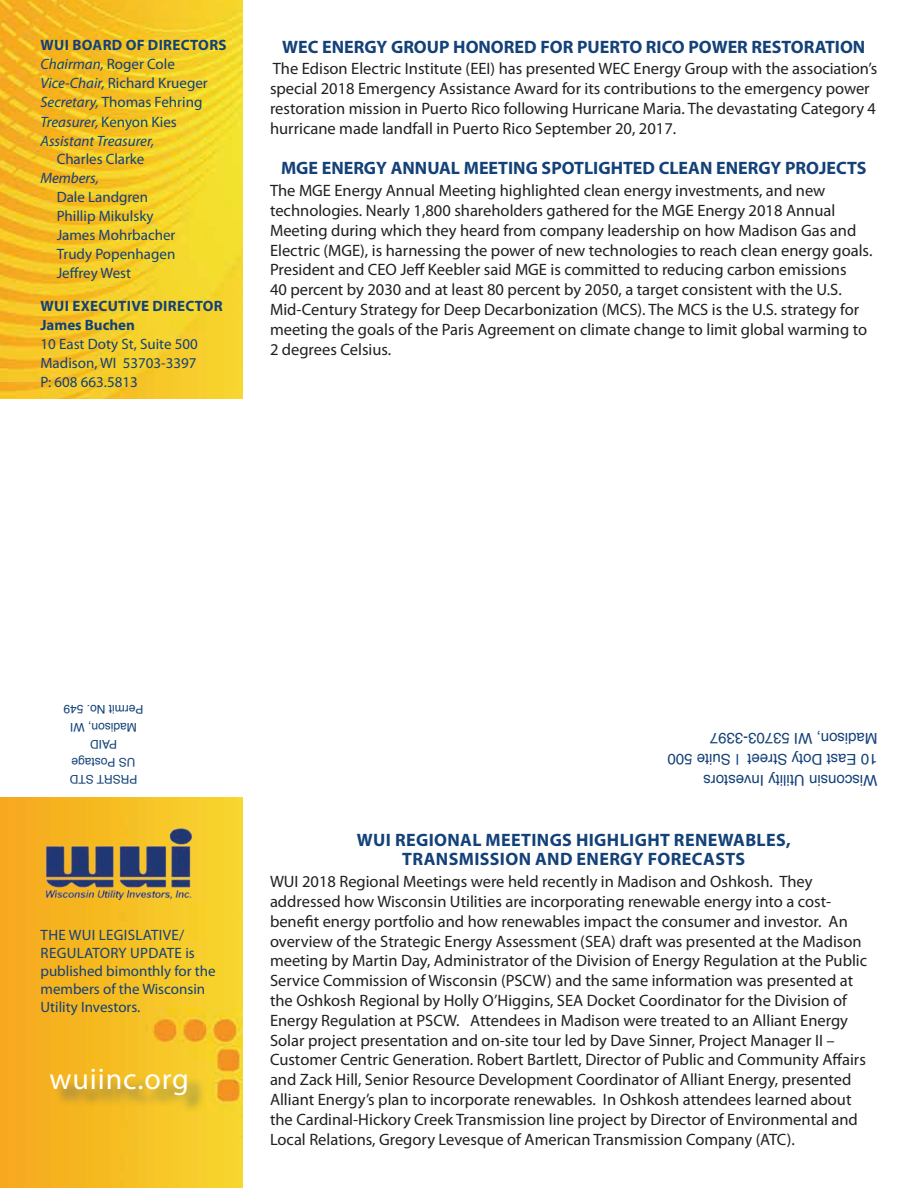
<style>
.page{position:relative;width:918px;height:1188px;background:#fff}
.page>*{position:absolute;margin:0;border:0;box-sizing:border-box;transform-origin:0 0}
.t1{font:30px "Myriad Pro";letter-spacing:.03em;color:#fff}
.t2{font:700 18px "Myriad Pro";color:#134178}
.t3{font:700 18px/19.5px "Myriad Pro";letter-spacing:.02em;color:#134178;text-align:center}
.t4{font:16.5px/19.8px "Myriad Pro";color:#231f20}
.t5{font:15px/19px "Myriad Pro";color:#134178}
.t6{font:italic 15px/19px "Myriad Pro";letter-spacing:-.005em;color:#134178}
.t7{font:15px/21.3px "Helvetica";color:#134178}
.t8{font:700 15px/19px "Myriad Pro";letter-spacing:.02em;color:#134178}
.t9{font:12px/17.7px "Helvetica";color:#134178;text-align:center}
.s1{font-weight:700;font-style:normal}
.s2{font-style:normal}
</style>
<div class="page">
<img style="left:0;top:798px;width:243px;height:390px">
<img style="left:0;top:0;width:243px;height:398px">
<div style="left:53px;top:1071px;width:153px;height:42px;background:#134178;opacity:.5"></div>
<img style="left:40px;top:826px;width:155px;height:73px">
<p class="t6" style="left:40px;top:36px;width:188px"><span class="s1">WUI BOARD OF DIRECTORS<br></span>Chairman, <span class="s2">Roger Cole<br></span>Vice-Chair, <span class="s2">Richard Krueger<br></span>Secretary, <span class="s2">Thomas Fehring<br></span>Treasurer, <span class="s2">Kenyon Kies<br></span>Assistant Treasurer,</p>
<p class="t5" style="left:57px;top:149px;width:89px">Charles Clarke</p>
<p class="t6" style="left:40px;top:169px;width:60px">Members,</p>
<p class="t5" style="left:57px;top:188px;width:120px">Dale Landgren<br>Phillip Mikulsky<br>James Mohrbacher<br>Trudy Popenhagen<br>Jeffrey West</p>
<p class="t8" style="left:40px;top:297px;width:184px">WUI EXECUTIVE DIRECTOR<br>James Buchen</p>
<p class="t5" style="left:40px;top:335px;width:159px;text-align:justify">10 East Doty St, Suite 500<br>Madison, WI 53703-3397<br>P: 608 663.5813</p>
<p class="t2" style="left:282px;top:36px;width:585px">WEC ENERGY GROUP HONORED FOR PUERTO RICO POWER RESTORATION</p>
<p class="t4" style="left:270px;top:59px;width:609px">The Edison Electric Institute (EEI) has presented WEC Energy Group with the association’s special 2018 Emergency Assistance Award for its contributions to the emergency power restoration mission in Puerto Rico following Hurricane Maria. The devastating Category 4 hurricane made landfall in Puerto Rico September 20, 2017.</p>
<p class="t2" style="left:281px;top:158px;width:587px">MGE ENERGY ANNUAL MEETING SPOTLIGHTED CLEAN ENERGY PROJECTS</p>
<p class="t4" style="left:270px;top:181px;width:604px">The MGE Energy Annual Meeting highlighted clean energy investments, and new technologies. Nearly 1,800 shareholders gathered for the MGE Energy 2018 Annual Meeting during which they heard from company leadership on how Madison Gas and Electric (MGE), is harnessing the power of new technologies to reach clean energy goals.<br>President and CEO Jeff Keebler said MGE is committed to reducing carbon emissions<br>40 percent by 2030 and at least 80 percent by 2050, a target consistent with the U.S.<br>Mid-Century Strategy for Deep Decarbonization (MCS). The MCS is the U.S. strategy for meeting the goals of the Paris Agreement on climate change to limit global warming to 2 degrees Celsius.</p>
<p class="t9" style="left:144px;top:788px;width:82px;rotate:-180deg">PRSRT STD<br>US Postage<br>PAID<br>Madison, WI<br>Permit No. 549</p>
<p class="t5" style="left:40px;top:926px;width:177px;line-height:18px">THE WUI LEGISLATIVE/<br>REGULATORY UPDATE is published bimonthly for the members of the Wisconsin<br>Utility Investors.</p>
<h1 class="t1" style="left:50px;top:1062px;width:141px">wuiinc.org</h1>
<p class="t7" style="left:877px;top:791px;width:211px;rotate:-180deg">Wisconsin Utility Investors<br>10 East Doty Street | Suite 500<br>Madison, WI 53703-3397</p>
<p class="t3" style="left:357px;top:830px;width:435px">WUI REGIONAL MEETINGS HIGHLIGHT RENEWABLES,<br>TRANSMISSION AND ENERGY FORECASTS</p>
<p class="t4" style="left:270px;top:872px;width:599px">WUI 2018 Regional Meetings were held recently in Madison and Oshkosh. They addressed how Wisconsin Utilities are incorporating renewable energy into a cost&shy;benefit energy portfolio and how renewables impact the consumer and investor. An overview of the Strategic Energy Assessment (SEA) draft was presented at the Madison meeting by Martin Day, Administrator of the Division of Energy Regulation at the Public Service Commission of Wisconsin (PSCW) and the same information was presented at the Oshkosh Regional by Holly O’Higgins, SEA Docket Coordinator for the Division of Energy Regulation at PSCW. Attendees in Madison were treated to an Alliant Energy Solar project presentation and on-site tour led by Dave Sinner, Project Manager II – Customer Centric Generation. Robert Bartlett, Director of Public and Community Affairs and Zack Hill, Senior Resource Development Coordinator of Alliant Energy, presented Alliant Energy’s plan to incorporate renewables. In Oshkosh attendees learned about the Cardinal-Hickory Creek Transmission line project by Director of Environmental and Local Relations, Gregory Levesque of American Transmission Company (ATC).</p>
</div>
